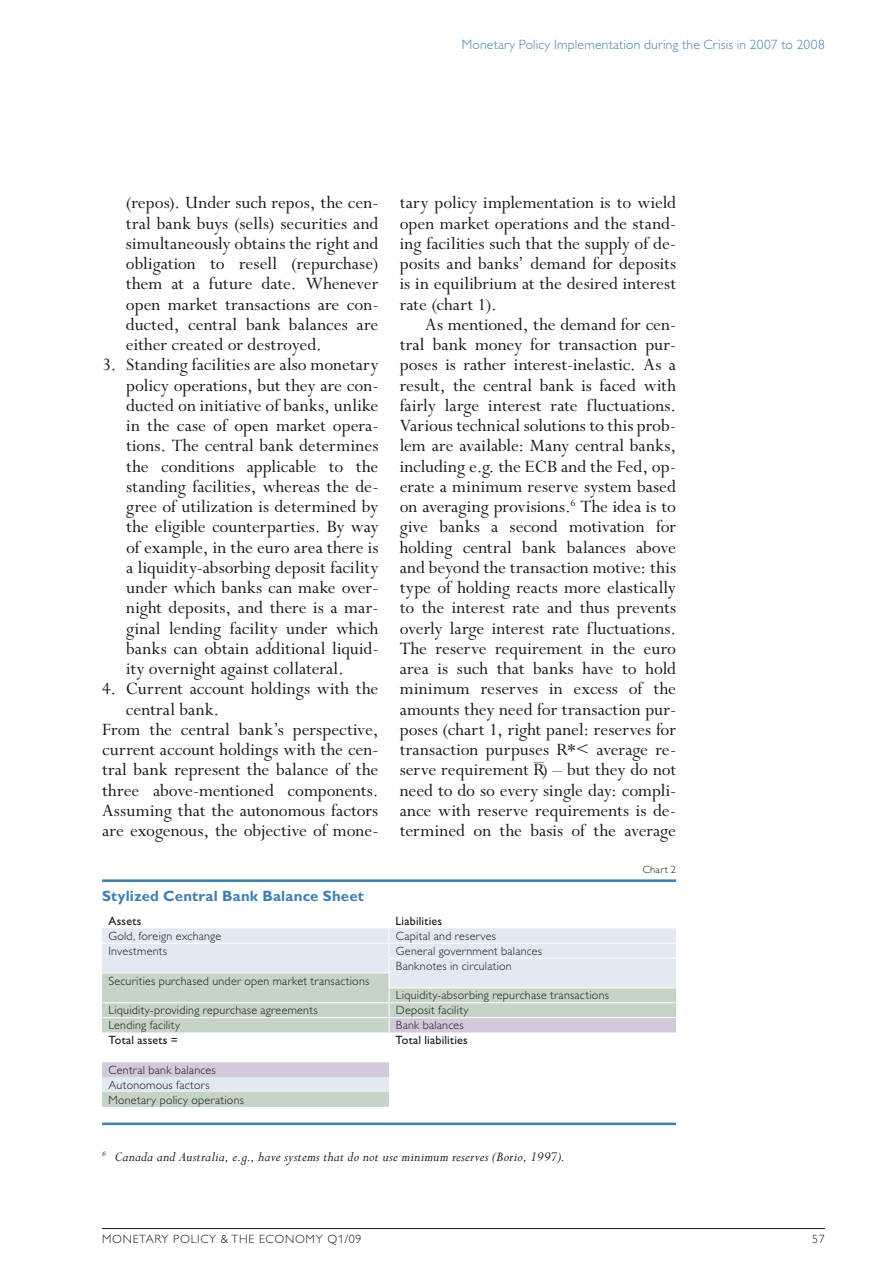
<style>
.page{position:relative;width:893px;height:1263px;background:#fff}
.page>*{position:absolute;margin:0;border:0;box-sizing:border-box;transform-origin:0 0}
.t1{font:19.5px/20.2px "Perpetua";color:#1a171b;text-align:justify}
.t2{font:italic 15px "Perpetua";letter-spacing:.015em;color:#1a171b}
.t3{font:700 15px "Gill Alternate One";letter-spacing:.015em;color:#3f80b0}
.t4{font:300 13.5px "Gill Alternate One";letter-spacing:.02em;color:#3f80b0}
.t5{font:300 12px/14.9px "Gill Alternate One";letter-spacing:.02em;color:#1a171b}
.t6{font:12px "Gill Alternate One";letter-spacing:.02em;color:#1a171b}
.t7{font:300 12px "Gill Alternate One";letter-spacing:.06em;color:#1a171b}
.t8{font:300 10.5px "Gill Alternate One";color:#1a171b}
</style>
<div class="page">
<hr style="left:102px;top:1228px;width:723px;height:1px;background:#1a171b">
<svg style="left:102px;top:1077px;width:287px;height:30px;background:#d3dfdb"></svg>
<svg style="left:102px;top:928px;width:574px;height:149px"></svg>
<hr style="left:102px;top:879px;width:574px;height:3px;background:#3f80b0">
<hr style="left:102px;top:1122px;width:574px;height:3px;background:#3f80b0">
<p class="t4" style="left:462px;top:37px;width:365px">Monetary Policy I mplementation during the Crisis in 2007 to 2008</p>
<p class="t1" style="left:126px;top:193px;width:254px">(repos). Under such repos, the cen&shy;tral bank buys (sells) securities and simultaneously obtains the right and obligation to resell (repurchase) them at a future date. Whenever open market transactions are con&shy;ducted, central bank balances are either created or destroyed.</p>
<p class="t1" style="left:126px;top:355px;width:254px;text-indent:-24px">3. Standing facilities are also monetary policy operations, but they are con&shy;ducted on initiative of banks, unlike in the case of open market opera&shy;tions. The central bank determines the conditions applicable to the standing facilities, whereas the de&shy;gree of utilization is determined by the eligible counterparties. By way of example, in the euro area there is a liquidity-absorbing deposit facility under which banks can make over&shy;night deposits, and there is a mar&shy;ginal lending facility under which banks can obtain additional liquid&shy;ity overnight against collateral.</p>
<p class="t1" style="left:102px;top:679px;width:278px">4. Current account holdings with the</p>
<p class="t1" style="left:126px;top:700px;width:95px">central bank.</p>
<p class="t1" style="left:102px;top:720px;width:278px">From the central bank’s perspective,</p>
<p class="t1" style="left:102px;top:740px;width:278px">current account holdings with the cen-</p>
<p class="t1" style="left:102px;top:760px;width:278px">tral bank represent the balance of the</p>
<p class="t1" style="left:102px;top:781px;width:278px">three above-mentioned components.</p>
<p class="t1" style="left:102px;top:801px;width:278px">Assuming that the autonomous factors</p>
<p class="t1" style="left:102px;top:821px;width:278px">are exogenous, the objective of mone-</p>
<p class="t1" style="left:400px;top:193px;width:278px">tary policy implementation is to wield open market operations and the stand&shy;ing facilities such that the supply of de&shy;posits and banks’ demand for deposits is in equilibrium at the desired interest rate (chart 1).</p>
<p class="t1" style="left:400px;top:315px;width:278px;text-indent:26px">As mentioned, the demand for cen&shy;tral bank money for transaction pur&shy;poses is rather interest-inelastic. As a result, the central bank is faced with fairly large interest rate fluctuations.<br>Various technical solutions to this prob&shy;lem are available: Many central banks, including e.g. the ECB and the Fed, op&shy;erate a minimum reserve system based on averaging provisions.<sup>6</sup> The idea is to give banks a second motivation for holding central bank balances above and beyond the transaction motive: this type of holding reacts more elastically to the interest rate and thus prevents overly large interest rate fluctuations.<br>The reserve requirement in the euro area is such that banks have to hold minimum reserves in excess of the amounts they need for transaction pur&shy;poses (chart 1, right panel: reserves for transaction purpuses R*&lt; average re&shy;serve requirement R</p>
<p class="t1" style="left:534px;top:751px;width:11px">–</p>
<p class="t1" style="left:400px;top:760px;width:278px;text-indent:142px">) – but they do not need to do so every single day: compli&shy;ance with reserve requirements is de&shy;termined on the basis of the average</p>
<p class="t8" style="left:643px;top:864px;width:35px">Chart 2</p>
<p class="t3" style="left:102px;top:887px;width:263px">Stylized Central Bank Balance Sheet</p>
<p class="t6" style="left:108px;top:914px;width:34px">Assets</p>
<p class="t6" style="left:395px;top:914px;width:48px">Liabilities</p>
<p class="t5" style="left:108px;top:928px;width:114px">Gold, foreign exchange</p>
<p class="t5" style="left:396px;top:928px;width:102px">Capital and reserves</p>
<p class="t5" style="left:108px;top:943px;width:60px">I nvestments</p>
<p class="t5" style="left:396px;top:943px;width:148px">General government balances<br>Banknotes in circulation</p>
<p class="t5" style="left:108px;top:973px;width:262px">Securities purchased under open market transactions</p>
<p class="t5" style="left:396px;top:988px;width:215px">Liquidity-absorbing repurchase transactions</p>
<p class="t5" style="left:108px;top:1003px;width:211px">Liquidity-providing repurchase agreements</p>
<p class="t5" style="left:396px;top:1003px;width:74px">Deposit facility</p>
<p class="t5" style="left:108px;top:1018px;width:73px">Lending facility</p>
<p class="t5" style="left:396px;top:1018px;width:69px">Bank balances</p>
<p class="t6" style="left:108px;top:1033px;width:71px">Total assets =</p>
<p class="t6" style="left:395px;top:1033px;width:74px">Total liabilities</p>
<p class="t5" style="left:108px;top:1062px;width:137px">Central bank balances<br>Autonomous factors<br>Monetary policy operations</p>
<p class="t2" style="left:102px;top:1149px;width:464px"><sup>6</sup> Canada and Australia, e.g., have systems that do not use minimum reserves (Borio, 1997).</p>
<p class="t7" style="left:102px;top:1232px;width:261px">Monetary Policy &amp; the Economy Q1/09</p>
<p class="t5" style="left:812px;top:1232px;width:14px">57</p>
</div>
